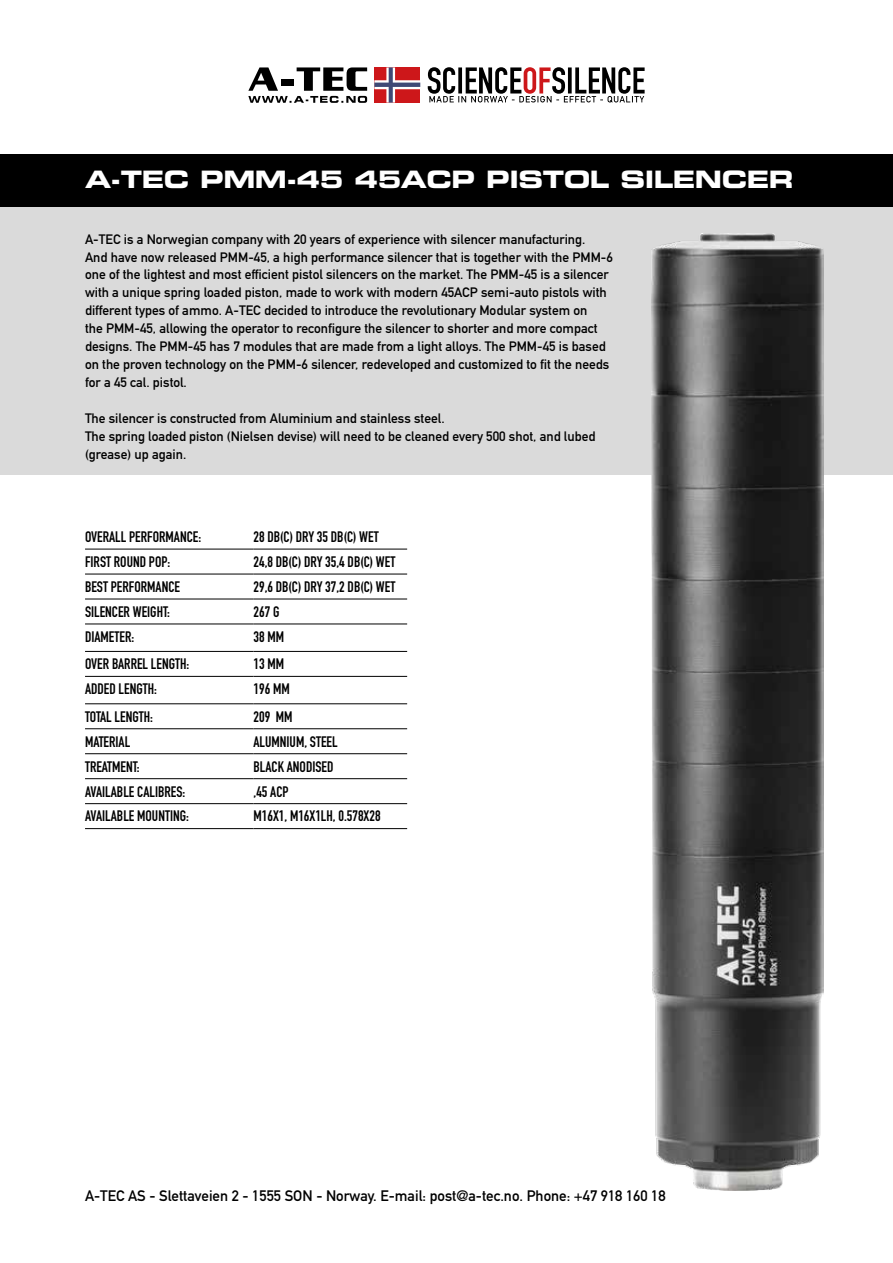
<style>
.page{position:relative;width:893px;height:1263px;background:#fff}
.page>*{position:absolute;margin:0;border:0;box-sizing:border-box;transform-origin:0 0}
.t1{font:24px "Eurostile LT Std Bold Ex 2";letter-spacing:-.02em;color:#fff}
.t2{font:15px "DIN Engschrift Std";color:#000}
.t3{font:15px "DIN Mittelschrift Std";color:#000}
.t4{font:13.5px/18px "DIN Mittelschrift Std";color:#000}
</style>
<div class="page">
<svg style="left:428px;top:67px;width:217px;height:36px"></svg>
<svg style="left:374px;top:67px;width:46px;height:36px;background:#ba4c57"></svg>
<svg style="left:248px;top:67px;width:119px;height:36px"></svg>
<hr style="left:85px;top:549px;width:169px;height:1px;background:#000">
<hr style="left:254px;top:549px;width:153px;height:1px;background:#000">
<hr style="left:85px;top:574px;width:169px;height:1px;background:#000">
<hr style="left:254px;top:574px;width:153px;height:1px;background:#000">
<hr style="left:85px;top:598px;width:169px;height:1px;background:#000">
<hr style="left:254px;top:598px;width:153px;height:1px;background:#000">
<hr style="left:85px;top:623px;width:169px;height:1px;background:#000">
<hr style="left:254px;top:623px;width:153px;height:1px;background:#000">
<hr style="left:85px;top:651px;width:169px;height:1px;background:#000">
<hr style="left:254px;top:651px;width:153px;height:1px;background:#000">
<hr style="left:85px;top:676px;width:169px;height:1px;background:#000">
<hr style="left:254px;top:676px;width:153px;height:1px;background:#000">
<hr style="left:85px;top:703px;width:169px;height:1px;background:#000">
<hr style="left:254px;top:703px;width:153px;height:1px;background:#000">
<hr style="left:85px;top:728px;width:169px;height:1px;background:#000">
<hr style="left:254px;top:728px;width:153px;height:1px;background:#000">
<hr style="left:85px;top:753px;width:169px;height:1px;background:#000">
<hr style="left:254px;top:753px;width:153px;height:1px;background:#000">
<hr style="left:85px;top:778px;width:169px;height:1px;background:#000">
<hr style="left:254px;top:778px;width:153px;height:1px;background:#000">
<hr style="left:85px;top:803px;width:169px;height:1px;background:#000">
<hr style="left:254px;top:803px;width:153px;height:1px;background:#000">
<hr style="left:85px;top:828px;width:169px;height:1px;background:#000">
<hr style="left:254px;top:828px;width:153px;height:1px;background:#000">
<div style="left:0;top:155px;width:893px;height:65px;background:#000"></div>
<div style="left:0;top:207px;width:893px;height:268px;background:#dadada"></div>
<img style="left:651px;top:234px;width:173px;height:957px">
<h1 class="t1" style="left:85px;top:162px;width:710px">A-TEC PMM-45 45ACP PISTOL SILENCER</h1>
<p class="t4" style="left:85px;top:230px;width:529px">A-TEC is a Norwegian company with 20 years of experience with silencer manufacturing.<br>And have now released PMM-45, a high performance silencer that is together with the PMM-6 one of the lightest and most efficient pistol silencers on the market. The PMM-45 is a silencer with a unique spring loaded piston, made to work with modern 45ACP semi-auto pistols with different types of ammo. A-TEC decided to introduce the revolutionary Modular system on<br>the PMM-45, allowing the operator to reconfigure the silencer to shorter and more compact designs. The PMM-45 has 7 modules that are made from a light alloys. The PMM-45 is based on the proven technology on the PMM-6 silencer, redeveloped and customized to fit the needs for a 45 cal. pistol.</p>
<p class="t4" style="left:85px;top:410px;width:512px">The silencer is constructed from Aluminium and stainless steel.<br>The spring loaded piston (Nielsen devise) will need to be cleaned every 500 shot, and lubed (grease) up again.</p>
<p class="t2" style="left:85px;top:528px;width:118px">OVERALL PERFORMANCE:</p>
<p class="t2" style="left:254px;top:528px;width:127px">28 DB(C) DRY 35 DB(C) WET</p>
<p class="t2" style="left:85px;top:553px;width:87px">FIRST ROUND POP:</p>
<p class="t2" style="left:254px;top:553px;width:143px">24,8 DB(C) DRY 35,4 DB(C) WET</p>
<p class="t2" style="left:85px;top:578px;width:96px">BEST PERFORMANCE</p>
<p class="t2" style="left:254px;top:578px;width:143px">29,6 DB(C) DRY 37,2 DB(C) WET</p>
<p class="t2" style="left:85px;top:603px;width:86px">SILENCER WEIGHT:</p>
<p class="t2" style="left:254px;top:603px;width:27px">267 G</p>
<p class="t2" style="left:85px;top:628px;width:51px">DIAMETER:</p>
<p class="t2" style="left:254px;top:628px;width:32px">38 MM</p>
<p class="t2" style="left:85px;top:655px;width:106px">OVER BARREL LENGTH:</p>
<p class="t2" style="left:254px;top:655px;width:32px">13 MM</p>
<p class="t2" style="left:85px;top:680px;width:73px">ADDED LENGTH:</p>
<p class="t2" style="left:254px;top:680px;width:38px">196 MM</p>
<p class="t2" style="left:85px;top:707px;width:69px">TOTAL LENGTH:</p>
<p class="t2" style="left:254px;top:707px;width:40px">209 MM</p>
<p class="t2" style="left:85px;top:732px;width:47px">MATERIAL</p>
<p class="t2" style="left:254px;top:732px;width:86px">ALUMNIUM, STEEL</p>
<p class="t2" style="left:85px;top:757px;width:56px">TREATMENT:</p>
<p class="t2" style="left:254px;top:757px;width:81px">BLACK ANODISED</p>
<p class="t2" style="left:85px;top:782px;width:102px">AVAILABLE CALIBRES:</p>
<p class="t2" style="left:254px;top:782px;width:37px">,45 ACP</p>
<p class="t2" style="left:85px;top:807px;width:105px">AVAILABLE MOUNTING:</p>
<p class="t2" style="left:254px;top:807px;width:129px">M16X1, M16X1LH, 0.578X28</p>
<p class="t3" style="left:85px;top:1187px;width:582px">A-TEC AS - Slettaveien 2 - 1555 SON - Norway. E-mail: post@a-tec.no. Phone: +47 918 160 18</p>
</div>
